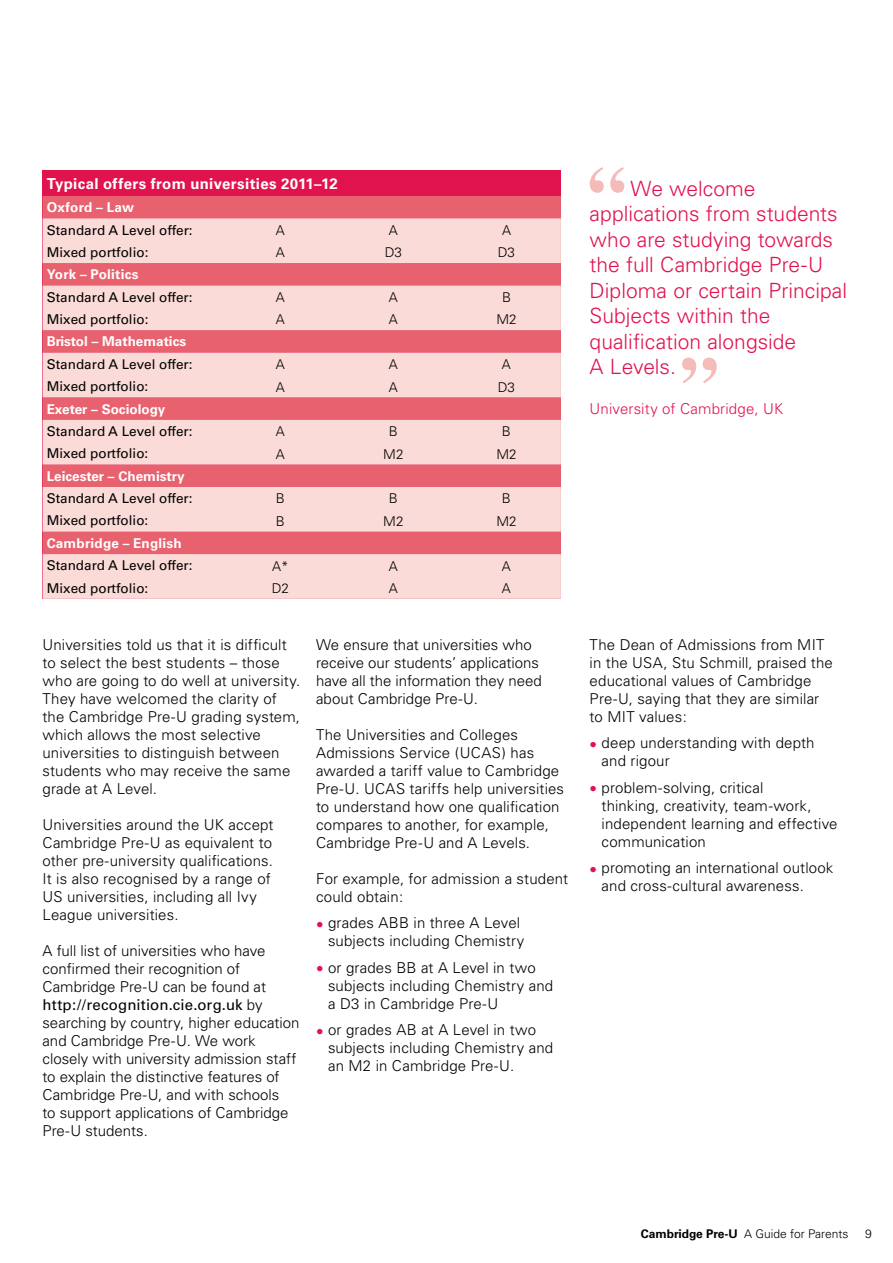
<style>
.page{position:relative;width:893px;height:1263px;background:#fff}
.page>*{position:absolute;margin:0;border:0;box-sizing:border-box;transform-origin:0 0}
.t1{font:300 21px/25.5px "Univers";color:#e1134f}
.t2{font:300 15px/18px "Univers";letter-spacing:.01em;color:#000}
.t3{font:700 15px "Univers";letter-spacing:.025em;color:#fff}
.t4{font:300 15px "Univers";letter-spacing:.01em;color:#e1134f}
.t5{font:13.5px "Univers";color:#000}
.t6{font:700 13.5px "Univers";color:#fff}
.t7{font:300 13.5px "Univers";color:#000}
.t8{font:700 13.5px "Univers";letter-spacing:.02em;color:#fff}
.t9{font:300 12px "Univers";color:#000}
.s1{font-weight:400}
.s2{color:#e1134f}
.s3{font-weight:700}
</style>
<div class="page">
<svg style="left:590px;top:167px;width:34px;height:26px"></svg>
<svg style="left:682px;top:358px;width:35px;height:25px"></svg>
<div style="left:43px;top:170px;width:518px;height:429px;background:#e1134f"></div>
<div style="left:43px;top:196px;width:518px;height:22px;background:#e7626e"></div>
<svg style="left:43px;top:218px;width:518px;height:381px;background:#f3b2b3"></svg>
<div style="left:43px;top:285px;width:518px;height:45px;background:#fadbd7"></div>
<p class="t3" style="left:47px;top:175px;width:292px">Typical offers from universities 2011–12</p>
<p class="t8" style="left:47px;top:200px;width:89px">Oxford – Law</p>
<p class="t5" style="left:47px;top:222px;width:147px">Standard A Level offer:</p>
<p class="t7" style="left:276px;top:222px;width:11px">A</p>
<p class="t7" style="left:389px;top:222px;width:11px">A</p>
<p class="t7" style="left:502px;top:222px;width:11px">A</p>
<p class="t5" style="left:47px;top:244px;width:103px">Mixed portfolio:</p>
<p class="t7" style="left:276px;top:244px;width:11px">A</p>
<p class="t7" style="left:385px;top:244px;width:19px">D3</p>
<p class="t7" style="left:498px;top:244px;width:19px">D3</p>
<p class="t6" style="left:47px;top:267px;width:93px">York – Politics</p>
<p class="t5" style="left:47px;top:289px;width:147px">Standard A Level offer:</p>
<p class="t7" style="left:276px;top:289px;width:11px">A</p>
<p class="t7" style="left:389px;top:289px;width:11px">A</p>
<p class="t7" style="left:502px;top:289px;width:11px">B</p>
<p class="t5" style="left:47px;top:311px;width:103px">Mixed portfolio:</p>
<p class="t7" style="left:276px;top:311px;width:11px">A</p>
<p class="t7" style="left:389px;top:311px;width:11px">A</p>
<p class="t7" style="left:496px;top:311px;width:22px">M2</p>
<p class="t6" style="left:47px;top:334px;width:141px">Bristol – Mathematics</p>
<p class="t5" style="left:47px;top:356px;width:147px">Standard A Level offer:</p>
<p class="t7" style="left:276px;top:356px;width:11px">A</p>
<p class="t7" style="left:389px;top:356px;width:11px">A</p>
<p class="t7" style="left:502px;top:356px;width:11px">A</p>
<p class="t5" style="left:47px;top:378px;width:103px">Mixed portfolio:</p>
<p class="t7" style="left:276px;top:379px;width:11px">A</p>
<p class="t7" style="left:389px;top:379px;width:11px">A</p>
<p class="t7" style="left:498px;top:379px;width:19px">D3</p>
<p class="t6" style="left:47px;top:401px;width:120px">Exeter – Sociology</p>
<p class="t5" style="left:47px;top:423px;width:147px">Standard A Level offer:</p>
<p class="t7" style="left:276px;top:423px;width:11px">A</p>
<p class="t7" style="left:389px;top:423px;width:11px">B</p>
<p class="t7" style="left:502px;top:423px;width:11px">B</p>
<p class="t5" style="left:47px;top:446px;width:103px">Mixed portfolio:</p>
<p class="t7" style="left:276px;top:446px;width:11px">A</p>
<p class="t7" style="left:383px;top:446px;width:22px">M2</p>
<p class="t7" style="left:496px;top:446px;width:22px">M2</p>
<p class="t6" style="left:47px;top:468px;width:139px">Leicester – Chemistry</p>
<p class="t5" style="left:47px;top:490px;width:147px">Standard A Level offer:</p>
<p class="t7" style="left:276px;top:490px;width:11px">B</p>
<p class="t7" style="left:389px;top:490px;width:11px">B</p>
<p class="t7" style="left:502px;top:490px;width:11px">B</p>
<p class="t5" style="left:47px;top:513px;width:103px">Mixed portfolio:</p>
<p class="t7" style="left:276px;top:513px;width:11px">B</p>
<p class="t7" style="left:383px;top:513px;width:22px">M2</p>
<p class="t7" style="left:496px;top:513px;width:22px">M2</p>
<p class="t6" style="left:47px;top:535px;width:137px">Cambridge – English</p>
<p class="t5" style="left:47px;top:557px;width:147px">Standard A Level offer:</p>
<p class="t7" style="left:272px;top:558px;width:18px">A*</p>
<p class="t7" style="left:389px;top:558px;width:11px">A</p>
<p class="t7" style="left:502px;top:558px;width:11px">A</p>
<p class="t5" style="left:47px;top:580px;width:103px">Mixed portfolio:</p>
<p class="t7" style="left:272px;top:580px;width:19px">D2</p>
<p class="t7" style="left:389px;top:580px;width:11px">A</p>
<p class="t7" style="left:502px;top:580px;width:11px">A</p>
<p class="t2" style="left:43px;top:635px;width:259px">Universities told us that it is difficult to select the best students – those who are going to do well at university.<br>They have welcomed the clarity of the Cambridge Pre-U grading system, which allows the most selective universities to distinguish between students who may receive the same grade at A Level.</p>
<p class="t2" style="left:43px;top:815px;width:233px">Universities around the UK accept Cambridge Pre-U as equivalent to other pre-university qualifications.<br>It is also recognised by a range of US universities, including all Ivy League universities.</p>
<p class="t2" style="left:43px;top:941px;width:259px">A full list of universities who have confirmed their recognition of Cambridge Pre-U can be found at <span class="s1">http://recognition.cie.org.uk</span> by searching by country, higher education and Cambridge Pre-U. We work closely with university admission staff to explain the distinctive features of Cambridge Pre-U, and with schools<br>to support applications of Cambridge Pre-U students.</p>
<p class="t2" style="left:316px;top:635px;width:227px">We ensure that universities who receive our students’ applications have all the information they need about Cambridge Pre-U.</p>
<p class="t2" style="left:316px;top:725px;width:249px">The Universities and Colleges Admissions Service (UCAS) has awarded a tariff value to Cambridge Pre-U. UCAS tariffs help universities to understand how one qualification compares to another, for example, Cambridge Pre-U and A Levels.</p>
<p class="t2" style="left:316px;top:869px;width:254px">For example, for admission a student could obtain:</p>
<p class="t2" style="left:316px;top:914px;width:210px;text-align:right"><span class="s2">•</span> grades ABB in three A Level subjects including Chemistry</p>
<p class="t2" style="left:328px;top:958px;width:227px;text-indent:-12px"><span class="s2">•</span> or grades BB at A Level in two subjects including Chemistry and a D3 in Cambridge Pre-U</p>
<p class="t2" style="left:328px;top:1021px;width:227px;text-indent:-12px"><span class="s2">•</span> or grades AB at A Level in two subjects including Chemistry and an M2 in Cambridge Pre-U.</p>
<h1 class="t1" style="left:590px;top:176px;width:259px;text-indent:41px">We welcome applications from students who are studying towards the full Cambridge Pre-U<br>Diploma or certain Principal<br>Subjects within the qualification alongside<br>A Levels.</h1>
<p class="t4" style="left:590px;top:399px;width:195px">University of Cambridge, UK</p>
<p class="t2" style="left:590px;top:635px;width:245px">The Dean of Admissions from MIT in the USA, Stu Schmill, praised the educational values of Cambridge<br>Pre-U, saying that they are similar to MIT values:</p>
<p class="t2" style="left:602px;top:734px;width:214px;text-indent:-12px"><span class="s2">•</span> deep understanding with depth and rigour</p>
<p class="t2" style="left:602px;top:778px;width:237px;text-indent:-12px"><span class="s2">•</span> problem-solving, critical<br>thinking, creativity, team-work, independent learning and effective communication</p>
<p class="t2" style="left:602px;top:859px;width:233px;text-indent:-12px"><span class="s2">•</span> promoting an international outlook and cross-cultural awareness.</p>
<p class="t9" style="left:641px;top:1227px;width:209px"><span class="s3">Cambridge Pre-U</span> A Guide for Parents</p>
<p class="t9" style="left:865px;top:1227px;width:8px">9</p>
</div>
